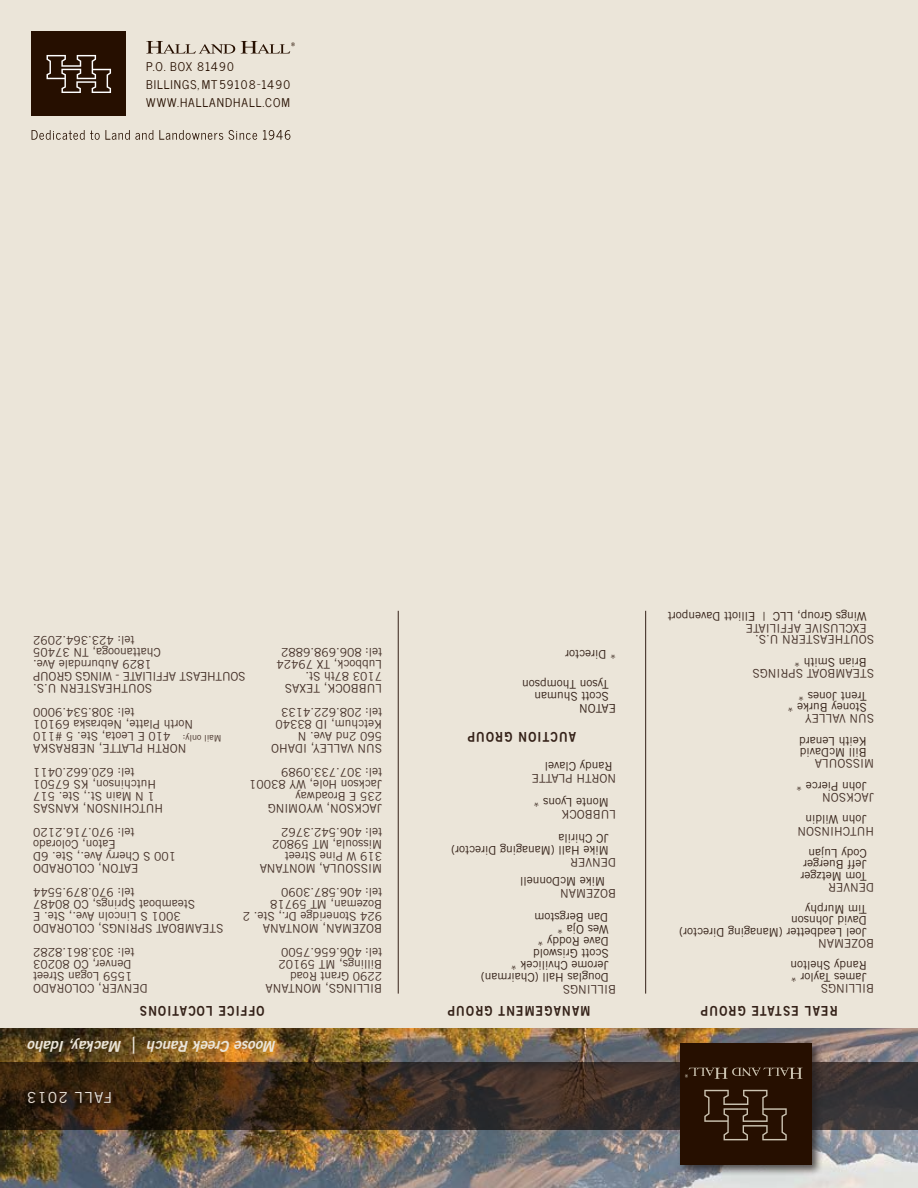
<style>
.page{position:relative;width:918px;height:1188px;background:#ebe5d9}
.page>*{position:absolute;margin:0;border:0;box-sizing:border-box;transform-origin:0 0}
.t1{font:15px "Trade Gothic LT Std Bd 2 Obl";color:#ebe5d9}
.t2{font:15px "Trade Gothic LT Std";letter-spacing:.09em;color:#ebe5d9}
.t3{font:13.5px "Trade Gothic LT Std Bd 2";letter-spacing:.09em;color:#342118;scale:.9 1}
.t4{font:12px/12px "Trade Gothic LT Std";color:#453129}
.t5{font:12px/12px "Trade Gothic LT Std";color:#342118}
.t6{font:12px/18px "News Cycle";letter-spacing:.075em;color:#260f00}
.t7{font:12px "Trade Gothic LT Std";letter-spacing:-.02em;color:#453129}
.t8{font:9px "Trade Gothic LT Std";color:#453129}
</style>
<div class="page">
<img style="left:0;top:1028px;width:918px;height:160px">
<hr style="left:398px;top:611px;width:1px;height:383px;background:#342118">
<hr style="left:645px;top:611px;width:1px;height:383px;background:#342118">
<svg style="left:32px;top:130px;width:225px;height:10px"></svg>
<svg style="left:263px;top:130px;width:27px;height:10px"></svg>
<svg style="left:146px;top:41px;width:89px;height:13px"></svg>
<svg style="left:241px;top:41px;width:54px;height:13px"></svg>
<div style="left:32px;top:32px;width:94px;height:84px;background:#260f00"></div>
<svg style="left:47px;top:55px;width:64px;height:38px"></svg>
<svg style="left:0;top:1063px;width:918px;height:67px"></svg>
<div style="left:678px;top:1041px;width:145px;height:136px;background:#231f20;opacity:.75"></div>
<div style="left:680px;top:1043px;width:131px;height:122px;background:#260f00"></div>
<svg style="left:704px;top:1090px;width:83px;height:50px"></svg>
<svg style="left:685px;top:1067px;width:118px;height:12px"></svg>
<svg style="left:75px;top:1091px;width:36px;height:13px"></svg>
<svg style="left:27px;top:1091px;width:41px;height:13px"></svg>
<p class="t6" style="left:146px;top:56px;width:146px">P.O. BOX 81490<br>BILLINGS, MT 59108-1490<br>WWW</p>
<p class="t6" style="left:177px;top:92px;width:114px">.HALLANDHALL.COM</p>
<p class="t5" style="left:780px;top:622px;width:114px;rotate:-180deg">C | Elliott Davenport</p>
<p class="t5" style="left:867px;top:622px;width:81px;rotate:-180deg">Wings Group, LL</p>
<p class="t4" style="left:777px;top:634px;width:14px;rotate:-180deg">i a t el</p>
<p class="t4" style="left:801px;top:634px;width:7px;rotate:-180deg">affi</p>
<p class="t4" style="left:819px;top:634px;width:14px;rotate:-180deg">ev</p>
<p class="t4" style="left:867px;top:634px;width:35px;rotate:-180deg">Exc u s il</p>
<p class="t4" style="left:134px;top:647px;width:103px;rotate:-180deg">tel: 423.364.2092</p>
<p class="t4" style="left:161px;top:659px;width:129px;rotate:-180deg">Chattanooga, TN 37405</p>
<p class="t4" style="left:152px;top:671px;width:120px;rotate:-180deg">1829 Auburndale Ave.</p>
<p class="t7" style="left:246px;top:684px;width:214px;rotate:-180deg">SOUTHEAST AFFIL IATE - WINGS GROUP</p>
<p class="t4" style="left:56px;top:695px;width:25px;rotate:-180deg">u s. .</p>
<p class="t4" style="left:152px;top:695px;width:16px;rotate:-180deg">Southeastern</p>
<p class="t4" style="left:134px;top:719px;width:103px;rotate:-180deg">tel: 308.534.9000</p>
<p class="t4" style="left:193px;top:731px;width:161px;rotate:-180deg">North Platte, Nebraska 69101</p>
<p class="t4" style="left:171px;top:743px;width:139px;rotate:-180deg">410 E L eota, Ste. 5 #110</p>
<p class="t8" style="left:221px;top:743px;width:40px;rotate:-180deg">Mail only:</p>
<p class="t4" style="left:102px;top:755px;width:71px;rotate:-180deg">, NEBRASK A</p>
<p class="t4" style="left:143px;top:755px;width:22px;rotate:-180deg">Platte</p>
<p class="t4" style="left:187px;top:755px;width:17px;rotate:-180deg">North</p>
<p class="t4" style="left:382px;top:695px;width:107px;rotate:-180deg">Lubboc<br>7103 87th St.<br>Lubbock, TX 79424 tel: 806.698.6882</p>
<p class="t4" style="left:336px;top:695px;width:52px;rotate:-180deg">k, TEXAS</p>
<p class="t4" style="left:382px;top:755px;width:108px;rotate:-180deg">Sun<br>560 2nd Ave. N<br>K etchum, ID 83340 tel: 208.622.4133</p>
<p class="t4" style="left:314px;top:755px;width:45px;rotate:-180deg">, IDAHO</p>
<p class="t4" style="left:340px;top:755px;width:21px;rotate:-180deg">lley</p>
<p class="t4" style="left:354px;top:755px;width:8px;rotate:-180deg">Va</p>
<p class="t5" style="left:616px;top:660px;width:52px;rotate:-180deg">* Director</p>
<p class="t5" style="left:609px;top:715px;width:88px;text-indent:-7px;rotate:-180deg">EATON<br>Scott Shuman<br>Tyson Thompson</p>
<p class="t3" style="left:536px;top:745px;width:78px;rotate:-180deg">on Group</p>
<p class="t3" style="left:576px;top:745px;width:29px;rotate:-180deg">Aucti</p>
<p class="t4" style="left:779px;top:646px;width:25px;rotate:-180deg">U.S.</p>
<p class="t4" style="left:874px;top:646px;width:16px;rotate:-180deg">Southeastern</p>
<p class="t5" style="left:867px;top:668px;width:74px;rotate:-180deg">Brian Smith *</p>
<p class="t4" style="left:874px;top:679px;width:123px;rotate:-180deg">STEAMBOAT SPRINGS</p>
<p class="t5" style="left:867px;top:713px;width:81px;line-height:11.2px;rotate:-180deg">Stoney Burke *<br>Trent Jones *</p>
<p class="t4" style="left:819px;top:724px;width:16px;rotate:-180deg">EY</p>
<p class="t4" style="left:874px;top:724px;width:49px;rotate:-180deg">SUN AV LL</p>
<p class="t5" style="left:867px;top:758px;width:69px;line-height:11.2px;rotate:-180deg">Bill McDavid<br>K eith L enard</p>
<p class="t4" style="left:134px;top:779px;width:103px;rotate:-180deg">tel: 620.662.0411</p>
<p class="t4" style="left:156px;top:791px;width:124px;rotate:-180deg">Hutchinson, K S 67501</p>
<p class="t4" style="left:155px;top:803px;width:123px;rotate:-180deg">1 N Main St., Ste. 517</p>
<p class="t4" style="left:86px;top:815px;width:55px;rotate:-180deg">, K ANSAS</p>
<p class="t4" style="left:163px;top:815px;width:17px;rotate:-180deg">Hutchinson</p>
<p class="t4" style="left:382px;top:815px;width:135px;rotate:-180deg">a cJ<br>235 E Broadway<br>Jackson Hole, WY 83001 tel: 307.733.0989</p>
<p class="t4" style="left:330px;top:815px;width:64px;rotate:-180deg">, WYOMING</p>
<p class="t4" style="left:362px;top:815px;width:17px;rotate:-180deg">kson</p>
<p class="t5" style="left:612px;top:772px;width:69px;rotate:-180deg">Randy Clavel</p>
<p class="t4" style="left:616px;top:784px;width:86px;rotate:-180deg">NORTH PL ATTE</p>
<p class="t5" style="left:609px;top:808px;width:77px;rotate:-180deg">Monte Lyons *</p>
<p class="t4" style="left:616px;top:820px;width:54px;rotate:-180deg">LUBBOCK</p>
<p class="t4" style="left:874px;top:769px;width:61px;rotate:-180deg">MISSOU AL</p>
<p class="t5" style="left:867px;top:792px;width:72px;rotate:-180deg">John Pierce *</p>
<p class="t4" style="left:874px;top:803px;width:53px;rotate:-180deg">JACK SON</p>
<p class="t5" style="left:867px;top:826px;width:63px;rotate:-180deg">John Wildin</p>
<p class="t4" style="left:134px;top:839px;width:103px;rotate:-180deg">tel: 970.716.2120</p>
<p class="t4" style="left:116px;top:851px;width:84px;rotate:-180deg">Eaton, Colorado</p>
<p class="t4" style="left:176px;top:863px;width:145px;rotate:-180deg">100 S Cherry Ave., Ste. 6D</p>
<p class="t4" style="left:102px;top:875px;width:70px;rotate:-180deg">, COL ORADO</p>
<p class="t4" style="left:139px;top:875px;width:16px;rotate:-180deg">Eaton</p>
<p class="t4" style="left:382px;top:875px;width:112px;rotate:-180deg">Missou<br>319 W Pine Street<br>Missoula, MT 59802 tel: 406.542.3762</p>
<p class="t4" style="left:337px;top:875px;width:79px;rotate:-180deg">al , MONTANA</p>
<p class="t4" style="left:195px;top:923px;width:163px;text-align:right;rotate:-180deg">3001 S L incoln Ave., Ste. E<br>Steamboat Springs, CO 80487 tel: 970.879.5544</p>
<p class="t4" style="left:102px;top:935px;width:70px;rotate:-180deg">, COL ORADO</p>
<p class="t4" style="left:152px;top:935px;width:16px;rotate:-180deg">Springs</p>
<p class="t4" style="left:224px;top:935px;width:16px;rotate:-180deg">Steamboat</p>
<p class="t4" style="left:382px;top:935px;width:141px;rotate:-180deg">Bozeman<br>924 Stoneridge Dr., Ste. 2<br>Bozeman, MT 59718<br>tel: 406.587.3090</p>
<p class="t4" style="left:326px;top:935px;width:65px;rotate:-180deg">, MONTANA</p>
<p class="t4" style="left:134px;top:983px;width:103px;text-align:justify;rotate:-180deg">1559 L ogan Street Denver, CO 80203 tel: 303.861.8282</p>
<p class="t4" style="left:102px;top:995px;width:70px;rotate:-180deg">, COL ORADO</p>
<p class="t4" style="left:124px;top:995px;width:15px;rotate:-180deg">e rv</p>
<p class="t4" style="left:148px;top:995px;width:16px;rotate:-180deg">Den</p>
<p class="t4" style="left:382px;top:995px;width:105px;rotate:-180deg">Bi llings<br>2290 Grant Road<br>Billings, MT 59102 tel: 406.656.7500</p>
<p class="t4" style="left:329px;top:995px;width:65px;rotate:-180deg">, MONTANA</p>
<p class="t5" style="left:609px;top:856px;width:159px;rotate:-180deg">Mike Hall (Managing Director)<br>JC Chirila</p>
<p class="t4" style="left:616px;top:868px;width:48px;rotate:-180deg">DENVER</p>
<p class="t5" style="left:605px;top:888px;width:87px;rotate:-180deg">Mike McDonnell</p>
<p class="t4" style="left:616px;top:900px;width:58px;rotate:-180deg">BOZEMAN</p>
<p class="t5" style="left:609px;top:984px;width:129px;rotate:-180deg">Douglas Hall (Chairman)<br>Jerome Chvilicek *<br>Scott Griswold<br>Dave Roddy *<br>Wes Oja *<br>Dan Bergstom</p>
<p class="t4" style="left:591px;top:996px;width:29px;rotate:-180deg">INGS</p>
<p class="t4" style="left:616px;top:996px;width:19px;rotate:-180deg">BILL</p>
<p class="t4" style="left:874px;top:837px;width:78px;rotate:-180deg">HUTCHINSON</p>
<p class="t5" style="left:867px;top:882px;width:68px;line-height:11.2px;rotate:-180deg">Tom Metzger<br>Jeff Buerger<br>Cody Lujan</p>
<p class="t4" style="left:874px;top:893px;width:48px;rotate:-180deg">DENVER</p>
<p class="t5" style="left:867px;top:938px;width:189px;line-height:11.2px;rotate:-180deg">Joel Leadbetter (Managing Director)<br>David Johnson<br>Tim Murphy</p>
<p class="t4" style="left:874px;top:949px;width:58px;rotate:-180deg">BOZEMAN</p>
<p class="t5" style="left:867px;top:983px;width:78px;line-height:11.2px;rotate:-180deg">James Taylor *<br>Randy Shelton</p>
<p class="t4" style="left:849px;top:994px;width:29px;rotate:-180deg">INGS</p>
<p class="t4" style="left:874px;top:994px;width:19px;rotate:-180deg">BILL</p>
<p class="t3" style="left:166px;top:1019px;width:30px;rotate:-180deg">ons</p>
<p class="t3" style="left:226px;top:1019px;width:59px;rotate:-180deg">e Loc t ia</p>
<p class="t3" style="left:265px;top:1019px;width:35px;rotate:-180deg">Offic</p>
<p class="t3" style="left:493px;top:1020px;width:51px;rotate:-180deg">Group</p>
<p class="t3" style="left:591px;top:1020px;width:101px;rotate:-180deg">Managem ent</p>
<p class="t3" style="left:775px;top:1020px;width:84px;rotate:-180deg">ta e Group</p>
<p class="t3" style="left:799px;top:1020px;width:10px;rotate:-180deg">Est</p>
<p class="t3" style="left:838px;top:1020px;width:37px;rotate:-180deg">Real</p>
<p class="t1" style="left:277px;top:1056px;width:250px;rotate:-180deg">Moose Creek Ranch | Mackay, Idaho</p>
<p class="t2" style="left:93px;top:1106px;width:68px;rotate:-180deg">ll 2013</p>
<p class="t2" style="left:112px;top:1106px;width:9px;rotate:-180deg">fa</p>
</div>
